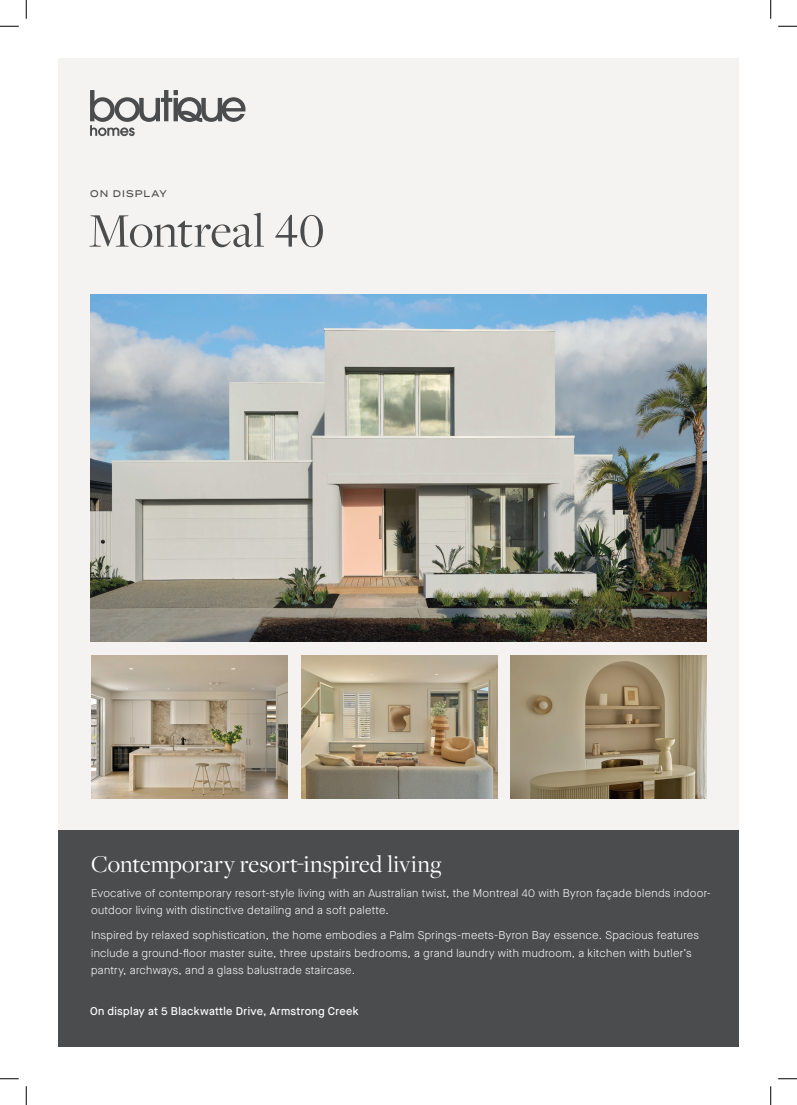
<style>
.page{position:relative;width:797px;height:1105px;background:#fff}
.page>*{position:absolute;margin:0;border:0;box-sizing:border-box;transform-origin:0 0}
.t1{font:50px "Freight Disp Pro";letter-spacing:-.005em;color:#4b4c4d}
.t2{font:25px "Freight Disp Pro";letter-spacing:.005em;color:#fff}
.t3{font:300 11.25px/17.5px "Maison Neue";letter-spacing:.025em;color:#fff}
.t4{font:500 11.25px "Maison Neue";letter-spacing:.025em;color:#fff}
.t5{font:500 9.62px "Termina";letter-spacing:.115em;color:#4b4c4d;scale:.91 1}
</style>
<div class="page">
<div style="left:58px;top:58px;width:680px;height:989px;background:#f4f3f2"></div>
<svg style="left:90px;top:90px;width:155px;height:46px"></svg>
<div style="left:58px;top:830px;width:680px;height:217px;background:#4b4c4d"></div>
<img style="left:90px;top:294px;width:617px;height:347px">
<img style="left:511px;top:655px;width:196px;height:143px">
<img style="left:91px;top:655px;width:196px;height:143px">
<img style="left:301px;top:655px;width:196px;height:143px">
<svg style="left:0;top:25px;width:19px;height:2px"></svg>
<svg style="left:778px;top:25px;width:19px;height:2px"></svg>
<svg style="left:0;top:1078px;width:19px;height:1px"></svg>
<svg style="left:778px;top:1078px;width:19px;height:1px"></svg>
<svg style="left:25px;top:0;width:2px;height:19px"></svg>
<svg style="left:25px;top:1086px;width:2px;height:19px"></svg>
<svg style="left:770px;top:0;width:1px;height:19px"></svg>
<svg style="left:770px;top:1086px;width:1px;height:19px"></svg>
<p class="t5" style="left:90px;top:186px;width:86px">ON DISPLAY</p>
<h1 class="t1" style="left:89px;top:198px;width:237px">Montreal 40</h1>
<h2 class="t2" style="left:91px;top:848px;width:352px">Contemporary resort-inspired living</h2>
<p class="t3" style="left:91px;top:884px;width:621px">Evocative of contemporary resort-style living with an Australian twist, the Montreal 40 with Byron façade blends indoor&shy;outdoor living with distinctive detailing and a soft palette.</p>
<p class="t3" style="left:91px;top:926px;width:609px">Inspired by relaxed sophistication, the home embodies a Palm Springs-meets-Byron Bay essence. Spacious features include a ground-floor master suite, three upstairs bedrooms, a grand laundry with mudroom, a kitchen with butler’s pantry, archways, and a glass balustrade staircase.</p>
<p class="t4" style="left:90px;top:1003px;width:270px">On display at 5 Blackwattle Drive, Armstrong Creek</p>
</div>
